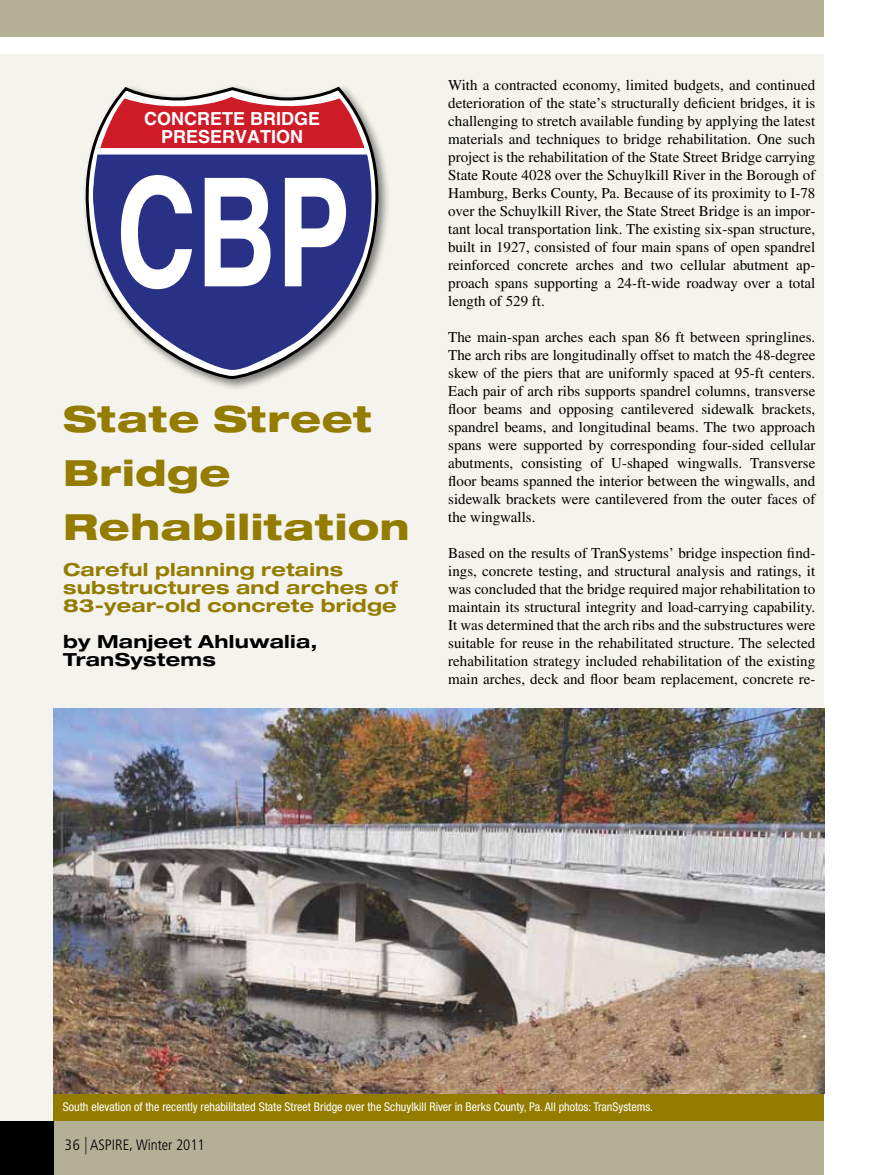
<style>
.page{position:relative;width:878px;height:1175px;background:#fff}
.page>*{position:absolute;margin:0;border:0;box-sizing:border-box;transform-origin:0 0}
.t1{font:700 150.9px "Helvetica";color:#fff;scale:.74 1}
.t2{font:800 expanded 36px/54px "Helvetica Neue LT Std";letter-spacing:.015em;color:#947c00;scale:1.06 1}
.t3{font:700 expanded 18px/18px "Helvetica Neue LT Std";letter-spacing:.015em;color:#947c00;scale:1.06 1}
.t4{font:700 expanded 18px/18px "Helvetica Neue LT Std";letter-spacing:.015em;color:#000;scale:1.06 1}
.t5{font:700 18px/18px "Helvetica";color:#fff;text-align:center}
.t6{font:15px/18px "Times LT Std";color:#000;text-align:justify}
.t7{font:300 condensed 15px "Frutiger LT Std";color:#000}
.t8{font:condensed 12px "Helvetica Neue LT Std";color:#fff}
.s1{font-size:17.55px}
</style>
<div class="page">
<div style="left:0;top:54px;width:824px;height:1066px;background:#f5f3ed"></div>
<div style="left:0;top:1120px;width:824px;height:54px;background:#b3b096"></div>
<div style="left:0;top:1120px;width:54px;height:54px;background:#000"></div>
<div style="left:0;top:0;width:824px;height:36px;background:#b3b096"></div>
<div style="left:82px;top:84px;width:309px;height:307px;background:#000;opacity:.5"></div>
<svg style="left:84px;top:86px;width:296px;height:295px"></svg>
<svg style="left:100px;top:97px;width:264px;height:51px"></svg>
<svg style="left:93px;top:154px;width:280px;height:216px;fill:#293186"></svg>
<div style="left:54px;top:1093px;width:770px;height:27px;background:#947c00"></div>
<img style="left:54px;top:709px;width:770px;height:384px">
<p class="t5" style="left:144px;top:109px;width:178px">CONCRETE BRIDGE<br>PRESERVATION</p>
<h1 class="t1" style="left:116px;top:141px;width:318px">CBP</h1>
<h2 class="t2" style="left:63px;top:391px;width:328px">State Street<br>Bridge<br>Rehabilitation</h2>
<p class="t3" style="left:63px;top:560px;width:317px">Careful planning retains substructures and arches of<br>83-year-old concrete bridge</p>
<p class="t4" style="left:63px;top:632px;width:242px">by Manjeet Ahluwalia,<br>TranSystems</p>
<p class="t6" style="left:448px;top:76px;width:368px">With a contracted economy, limited budgets, and continued deterioration of the state’s structurally deficient bridges, it is challenging to stretch available funding by applying the latest materials and techniques to bridge rehabilitation. One such project is the rehabilitation of the State Street Bridge carrying State Route 4028 over the Schuylkill River in the Borough of Hamburg, Berks County, Pa. Because of its proximity to I-78 over the Schuylkill River, the State Street Bridge is an impor&shy;tant local transportation link. The existing six-span structure, built in 1927, consisted of four main spans of open spandrel reinforced concrete arches and two cellular abutment ap&shy;proach spans supporting a 24-ft-wide roadway over a total length of 529 ft.</p>
<p class="t6" style="left:448px;top:328px;width:368px">The main-span arches each span 86 ft between springlines.<br>The arch ribs are longitudinally offset to match the 48-degree skew of the piers that are uniformly spaced at 95-ft centers.<br>Each pair of arch ribs supports spandrel columns, transverse floor beams and opposing cantilevered sidewalk brackets, spandrel beams, and longitudinal beams. The two approach spans were supported by corresponding four-sided cellular abutments, consisting of U-shaped wingwalls. Transverse floor beams spanned the interior between the wingwalls, and sidewalk brackets were cantilevered from the outer faces of the wingwalls.</p>
<p class="t6" style="left:448px;top:544px;width:368px">Based on the results of TranSystems’ bridge inspection find&shy;ings, concrete testing, and structural analysis and ratings, it was concluded that the bridge required major rehabilitation to maintain its structural integrity and load-carrying capability.<br>It was determined that the arch ribs and the substructures were suitable for reuse in the rehabilitated structure. The selected rehabilitation strategy included rehabilitation of the existing main arches, deck and floor beam replacement, concrete re-</p>
<p class="t8" style="left:63px;top:1100px;width:591px">South elevation of the recently rehabilitated State Street Bridge over the Schuylkill River in Berks County, Pa. All photos: TranSystems.</p>
<p class="t7" style="left:65px;top:1136px;width:141px">36 <span class="s1">|</span> ASPIRE, Winter 2011</p>
</div>
